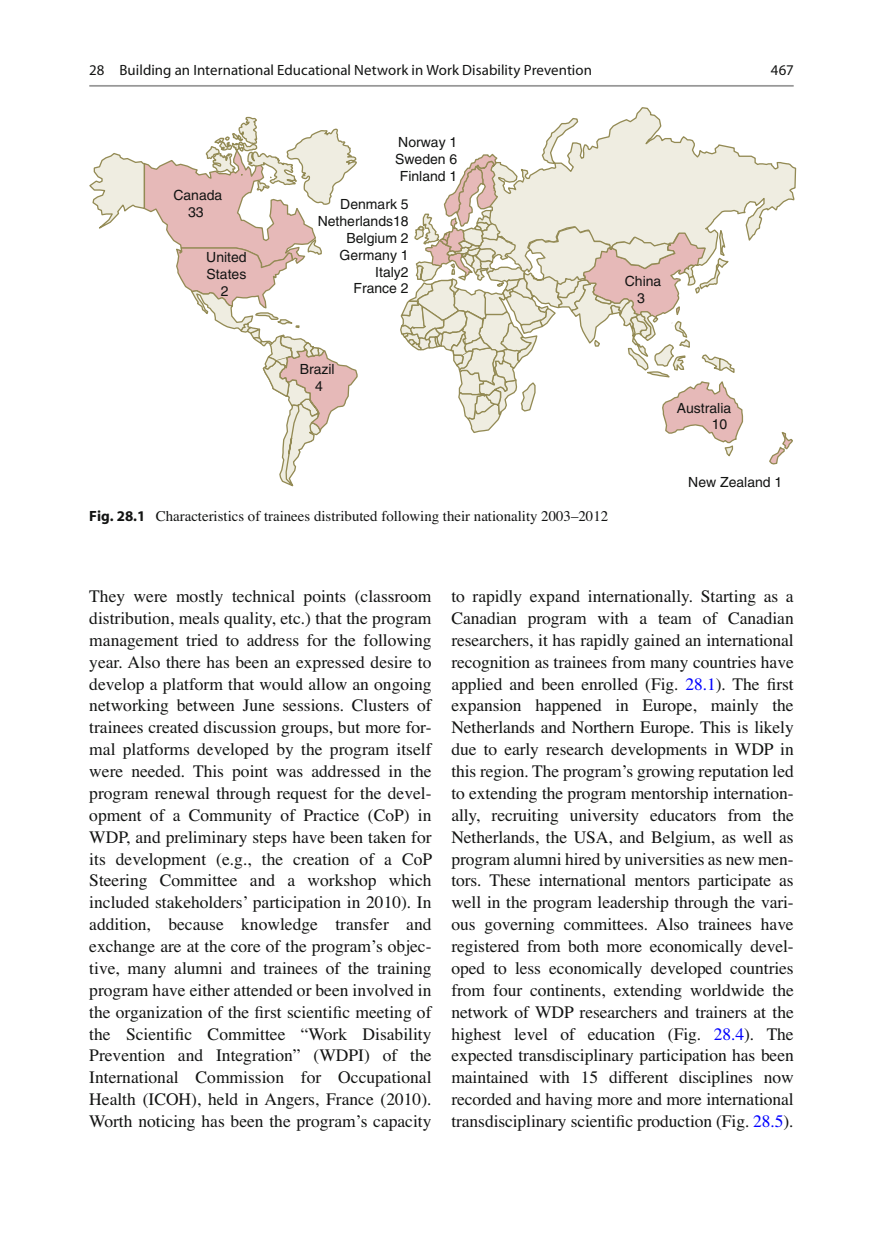
<style>
.page{position:relative;width:883px;height:1260px;background:#fff}
.page>*{position:absolute;margin:0;border:0;box-sizing:border-box;transform-origin:0 0}
.t1{font:17.5px/21.9px "Times";letter-spacing:-.005em;color:#131413;text-align:justify}
.t2{font:14.88px "Times";color:#131413}
.t3{font:14.88px "Myriad";letter-spacing:.005em;color:#131413}
.t4{font:14px/16.8px "Helvetica";color:#131413;text-align:center}
.s1{font-family:"Myriad";font-weight:700}
.s2{color:#00f}
</style>
<div class="page">
<hr style="left:89px;top:85px;width:705px;height:2px;background:#989898">
<svg style="left:769px;top:432px;width:24px;height:33px"></svg>
<svg style="left:635px;top:107px;width:162px;height:134px"></svg>
<svg style="left:89px;top:116px;width:269px;height:371px"></svg>
<svg style="left:400px;top:117px;width:344px;height:340px"></svg>
<p class="t3" style="left:89px;top:64px;width:504px">28 Building an International Educational Network in Work Disability Prevention</p>
<p class="t3" style="left:771px;top:64px;width:24px">467</p>
<p class="t4" style="left:173px;top:188px;width:51px">Canada<br>33</p>
<p class="t4" style="left:206px;top:250px;width:42px">United<br>States<br>2</p>
<p class="t4" style="left:395px;top:135px;width:64px">Norway 1<br>Sweden 6<br>Finland 1</p>
<p class="t4" style="left:318px;top:197px;width:93px;text-align:right">Denmark 5<br>Netherlands18<br>Belgium 2<br>Germany 1<br>Italy2<br>France 2</p>
<p class="t4" style="left:625px;top:274px;width:38px">China<br>3</p>
<p class="t4" style="left:300px;top:362px;width:36px">Brazil<br>4</p>
<p class="t2" style="left:89px;top:511px;width:520px"><span class="s1">Fig. 28.1</span> Characteristics of trainees distributed following their nationality 2003–2012</p>
<p class="t4" style="left:677px;top:401px;width:56px;text-align:right">Australia<br>10</p>
<p class="t4" style="left:688px;top:475px;width:96px">New Zealand 1</p>
<p class="t1" style="left:89px;top:587px;width:344px">They were mostly technical points (classroom distribution, meals quality, etc.) that the program management tried to address for the following year. Also there has been an expressed desire to develop a platform that would allow an ongoing networking between June sessions. Clusters of trainees created discussion groups, but more for&shy;mal platforms developed by the program itself were needed. This point was addressed in the program renewal through request for the devel&shy;opment of a Community of Practice (CoP) in WDP, and preliminary steps have been taken for its development (e.g., the creation of a CoP Steering Committee and a workshop which included stakeholders’ participation in 2010). In addition, because knowledge transfer and exchange are at the core of the program’s objec&shy;tive, many alumni and trainees of the training program have either attended or been involved in the organization of the fi rst scienti fi c meeting of the Scienti fi c Committee “Work Disability Prevention and Integration” (WDPI) of the International Commission for Occupational Health (ICOH), held in Angers, France (2010).<br>Worth noticing has been the program’s capacity</p>
<p class="t1" style="left:451px;top:587px;width:344px">to rapidly expand internationally. Starting as a Canadian program with a team of Canadian researchers, it has rapidly gained an international recognition as trainees from many countries have applied and been enrolled (Fig. <span class="s2">28.1</span> ). The fi rst expansion happened in Europe, mainly the Netherlands and Northern Europe. This is likely due to early research developments in WDP in this region. The program’s growing reputation led to extending the program mentorship internation&shy;ally, recruiting university educators from the Netherlands, the USA, and Belgium, as well as program alumni hired by universities as new men&shy;tors. These international mentors participate as well in the program leadership through the vari&shy;ous governing committees. Also trainees have registered from both more economically devel&shy;oped to less economically developed countries from four continents, extending worldwide the network of WDP researchers and trainers at the highest level of education (Fig. <span class="s2">28.4</span> ). The expected transdisciplinary participation has been maintained with 15 different disciplines now recorded and having more and more international transdisciplinary scienti fi c production (Fig. <span class="s2">28.5</span> ).</p>
</div>
